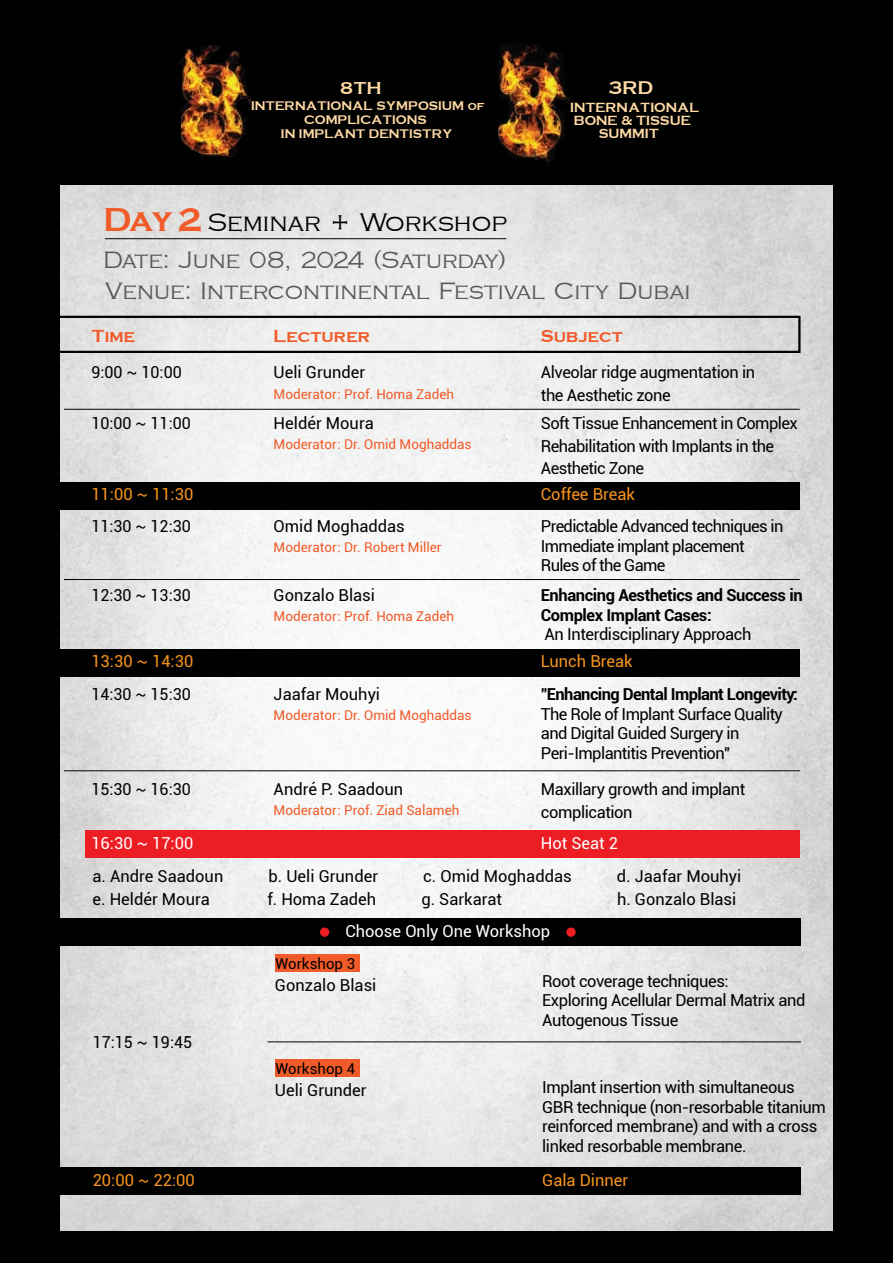
<style>
.page{position:relative;width:893px;height:1263px;background:#010101}
.page>*{position:absolute;margin:0;border:0;box-sizing:border-box;transform-origin:0 0}
.t1{font:700 34.05px "Copperplate";color:#f15a29}
.t2{font:26.25px "Copperplate";color:#010101}
.t3{font:24.45px "Copperplate";color:#58595b}
.t4{font:700 18.9px "Copperplate";color:#ffdaa5}
.t5{font:700 18px "Copperplate";color:#f15a29}
.t6{font:700 17.85px "Copperplate";color:#ffdaa5}
.t7{font:16.5px/19.5px "Roboto";letter-spacing:-.025em;color:#010101}
.t8{font:16.5px "Roboto";color:#010101}
.t9{font:700 16.5px/19.5px "Roboto";letter-spacing:-.025em;color:#010101}
.t10{font:16.5px "Roboto";color:#f7941e}
.t11{font:16.5px "Roboto";color:#fff}
.t12{font:15px "Roboto";color:#010101}
.t13{font:700 13.65px "Copperplate";color:#ffdaa5}
.t14{font:13.5px "Roboto";color:#f15a29}
.t15{font:700 12.9px/13.6px "Copperplate";color:#ffdaa5;text-align:center}
</style>
<div class="page">
<img style="left:60px;top:185px;width:773px;height:1046px">
<img style="left:179px;top:44px;width:72px;height:113px">
<img style="left:498px;top:44px;width:72px;height:119px">
<div style="left:46px;top:316px;width:754px;height:37px;border:2px solid #010101"></div>
<div style="left:47px;top:482px;width:752px;height:27px;background:#010101"></div>
<div style="left:47px;top:649px;width:752px;height:27px;background:#010101"></div>
<div style="left:85px;top:831px;width:714px;height:27px;background:#ed1d24"></div>
<hr style="left:64px;top:409px;width:736px;height:1px;background:#010101">
<hr style="left:64px;top:770px;width:736px;height:1px;background:#010101">
<hr style="left:64px;top:579px;width:736px;height:1px;background:#010101">
<div style="left:48px;top:1167px;width:753px;height:27px;background:#010101"></div>
<div style="left:48px;top:918px;width:753px;height:28px;background:#010101"></div>
<hr style="left:268px;top:1041px;width:533px;height:1px;background:#010101">
<div style="left:275px;top:954px;width:84px;height:18px;background:#f15a29"></div>
<div style="left:275px;top:1059px;width:84px;height:18px;background:#f15a29"></div>
<div style="left:320px;top:927px;width:9px;height:10px;background:#ed1d24;border-radius:50%"></div>
<svg style="left:566px;top:927px;width:10px;height:10px"></svg>
<hr style="left:105px;top:238px;width:401px;height:1px;background:#010101">
<p class="t6" style="left:340px;top:78px;width:43px">8TH</p>
<p class="t15" style="left:251px;top:99px;width:235px">INTERNATIONAL SYMPOSIUM of<br>COMPLICATIONS<br>IN IMPLANT DENTISTRY</p>
<h1 class="t1" style="left:104px;top:200px;width:101px">Day 2</h1>
<h2 class="t2" style="left:208px;top:208px;width:301px">Seminar + Workshop</h2>
<h3 class="t3" style="left:103px;top:247px;width:404px">Date: June 08, 2024 (Saturday)</h3>
<p class="t4" style="left:608px;top:77px;width:47px">3RD</p>
<p class="t13" style="left:570px;top:100px;width:131px">INTERNATIONAL</p>
<p class="t13" style="left:574px;top:113px;width:118px">BONE &amp; TISSUE</p>
<p class="t13" style="left:599px;top:126px;width:62px">SUMMIT</p>
<h3 class="t3" style="left:105px;top:278px;width:587px">Venue: Intercontinental Festival City Dubai</h3>
<p class="t5" style="left:91px;top:325px;width:45px">Time</p>
<p class="t5" style="left:274px;top:325px;width:98px">Lecturer</p>
<p class="t5" style="left:541px;top:325px;width:84px">Subject</p>
<p class="t7" style="left:91px;top:362px;width:92px">9:00 ~ 10:00</p>
<p class="t8" style="left:274px;top:361px;width:93px">Ueli Grunder</p>
<p class="t14" style="left:274px;top:384px;width:182px">Moderator: Prof. Homa Zadeh</p>
<p class="t7" style="left:541px;top:361px;width:216px;line-height:22.5px">Alveolar ridge augmentation in the Aesthetic zone</p>
<p class="t7" style="left:91px;top:413px;width:101px">10:00 ~ 11:00</p>
<p class="t8" style="left:274px;top:412px;width:102px">Heldér Moura</p>
<p class="t14" style="left:274px;top:435px;width:199px">Moderator: Dr. Omid Moghaddas</p>
<p class="t7" style="left:541px;top:411px;width:258px;line-height:22.5px">Soft Tissue Enhancement in Complex<br>Rehabilitation with Implants in the<br>Aesthetic Zone</p>
<p class="t10" style="left:91px;top:483px;width:104px">11:00 ~ 11:30</p>
<p class="t10" style="left:541px;top:483px;width:96px">Coffee Break</p>
<p class="t7" style="left:91px;top:516px;width:101px">11:30 ~ 12:30</p>
<p class="t8" style="left:274px;top:515px;width:133px">Omid Moghaddas</p>
<p class="t14" style="left:274px;top:538px;width:170px">Moderator: Dr. Robert Miller</p>
<p class="t7" style="left:91px;top:585px;width:101px">12:30 ~ 13:30</p>
<p class="t8" style="left:274px;top:584px;width:103px">Gonzalo Blasi</p>
<p class="t14" style="left:274px;top:607px;width:182px">Moderator: Prof. Homa Zadeh</p>
<p class="t7" style="left:541px;top:516px;width:244px">Predictable Advanced techniques in<br>Immediate implant placement<br>Rules of the Game</p>
<p class="t9" style="left:541px;top:585px;width:263px">Enhancing Aesthetics and Success in<br>Complex Implant Cases:</p>
<p class="t7" style="left:545px;top:624px;width:208px">An Interdisciplinary Approach</p>
<p class="t10" style="left:91px;top:650px;width:104px">13:30 ~ 14:30</p>
<p class="t10" style="left:541px;top:650px;width:93px">Lunch Break</p>
<p class="t7" style="left:91px;top:684px;width:101px">14:30 ~ 15:30</p>
<p class="t8" style="left:274px;top:683px;width:108px">Jaafar Mouhyi</p>
<p class="t14" style="left:274px;top:706px;width:199px">Moderator: Dr. Omid Moghaddas</p>
<p class="t9" style="left:541px;top:684px;width:258px">"Enhancing Dental Implant Longevity:</p>
<p class="t7" style="left:541px;top:703px;width:244px">The Role of Implant Surface Quality and Digital Guided Surgery in<br>Peri-Implantitis Prevention"</p>
<p class="t7" style="left:91px;top:779px;width:101px">15:30 ~ 16:30</p>
<p class="t8" style="left:274px;top:778px;width:131px">André P. Saadoun</p>
<p class="t14" style="left:274px;top:801px;width:187px">Moderator: Prof. Ziad Salameh</p>
<p class="t7" style="left:541px;top:777px;width:206px;line-height:22.5px">Maxillary growth and implant complication</p>
<p class="t11" style="left:91px;top:832px;width:104px">16:30 ~ 17:00</p>
<p class="t11" style="left:541px;top:832px;width:79px">Hot Seat 2</p>
<p class="t8" style="left:93px;top:865px;width:132px">a. Andre Saadoun</p>
<p class="t8" style="left:269px;top:865px;width:111px">b. Ueli Grunder</p>
<p class="t8" style="left:423px;top:865px;width:150px">c. Omid Moghaddas</p>
<p class="t8" style="left:617px;top:865px;width:126px">d. Jaafar Mouhyi</p>
<p class="t8" style="left:93px;top:887px;width:119px">e. Heldér Moura</p>
<p class="t8" style="left:267px;top:887px;width:110px">f. Homa Zadeh</p>
<p class="t8" style="left:421px;top:887px;width:82px">g. Sarkarat</p>
<p class="t8" style="left:617px;top:887px;width:121px">h. Gonzalo Blasi</p>
<p class="t11" style="left:345px;top:919px;width:206px">Choose Only One Workshop</p>
<p class="t12" style="left:276px;top:953px;width:81px">Workshop 3</p>
<p class="t7" style="left:93px;top:1032px;width:101px">17:15 ~ 19:45</p>
<p class="t8" style="left:275px;top:974px;width:103px">Gonzalo Blasi</p>
<p class="t7" style="left:542px;top:971px;width:265px">Root coverage techniques:<br>Exploring Acellular Dermal Matrix and<br>Autogenous Tissue</p>
<p class="t12" style="left:276px;top:1058px;width:81px">Workshop 4</p>
<p class="t8" style="left:275px;top:1079px;width:93px">Ueli Grunder</p>
<p class="t7" style="left:542px;top:1077px;width:285px">Implant insertion with simultaneous GBR technique (non-resorbable titanium reinforced membrane) and with a cross linked resorbable membrane.</p>
<p class="t10" style="left:93px;top:1168px;width:104px">20:00 ~ 22:00</p>
<p class="t10" style="left:542px;top:1168px;width:88px">Gala Dinner</p>
</div>
